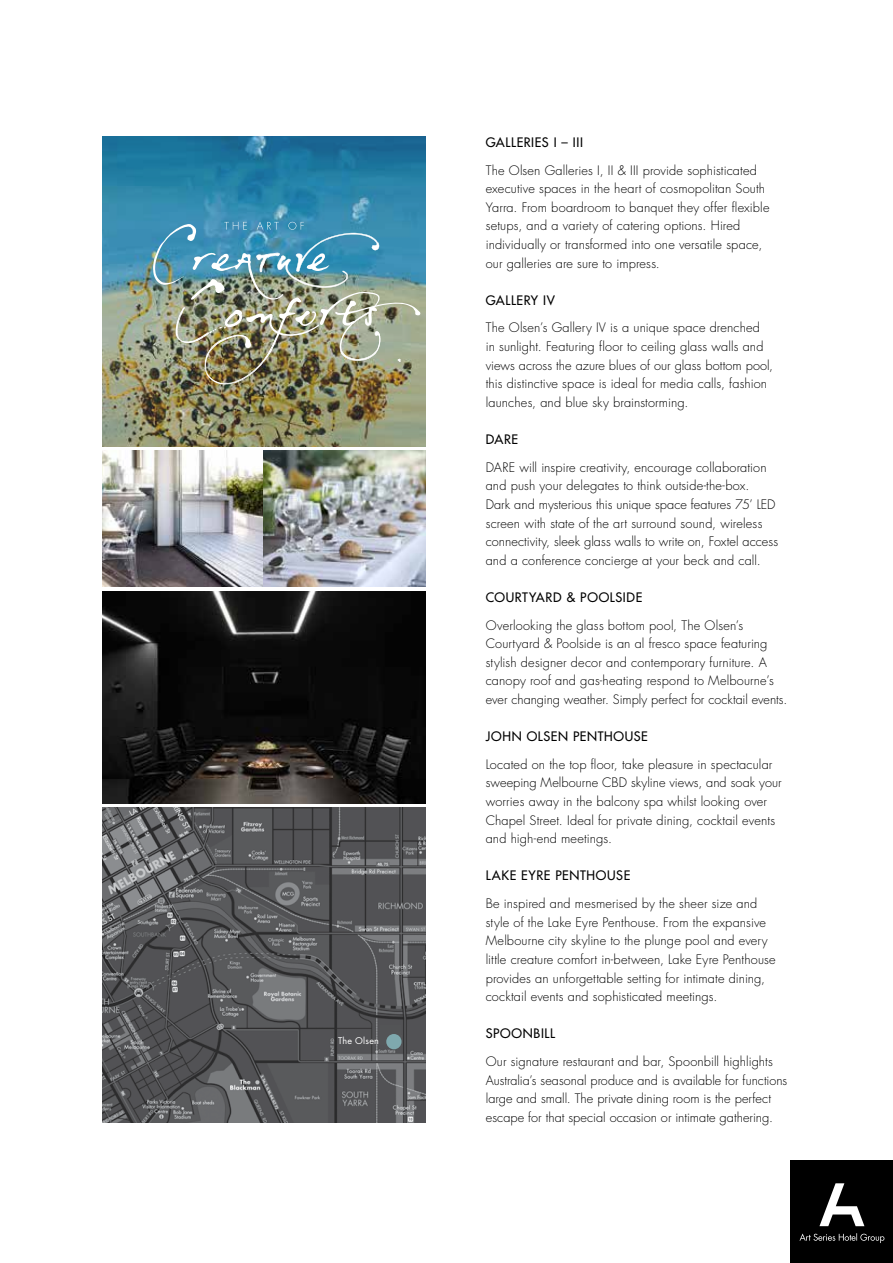
<style>
.page{position:relative;width:893px;height:1263px;background:#fff}
.page>*{position:absolute;margin:0;border:0;box-sizing:border-box;transform-origin:0 0}
.t1{font:300 12.75px/18.6px "Futura Std";letter-spacing:.01em;color:#000}
.t2{font:500 12.75px "Futura Std";letter-spacing:.05em;color:#000}
.t3{font:9px "Futura Std";letter-spacing:.03em;color:#fff}
</style>
<div class="page">
<div style="left:791px;top:1161px;width:102px;height:102px;background:#000"></div>
<svg style="left:799px;top:1233px;width:85px;height:10px"></svg>
<svg style="left:819px;top:1183px;width:45px;height:43px"></svg>
<img style="left:102px;top:808px;width:323px;height:315px">
<div style="left:380px;top:1025px;width:21px;height:19px;background:#535456"></div>
<div style="left:386px;top:1034px;width:16px;height:15px;background:#7fa9ae;border-radius:50%"></div>
<img style="left:102px;top:591px;width:323px;height:213px">
<img style="left:102px;top:136px;width:323px;height:310px">
<img style="left:102px;top:451px;width:323px;height:136px">
<img style="left:153px;top:222px;width:268px;height:162px">
<p class="t3" style="left:338px;top:1035px;width:43px">The Olsen</p>
<p class="t2" style="left:486px;top:134px;width:99px">GALLERIES I – III</p>
<p class="t1" style="left:486px;top:161px;width:285px">The Olsen Galleries I, II &amp; III provide sophisticated executive spaces in the heart of cosmopolitan South Yarra. From boardroom to banquet they offer flexible setups, and a variety of catering options. Hired individually or transformed into one versatile space, our galleries are sure to impress.</p>
<p class="t2" style="left:486px;top:292px;width:71px">GALLERY IV</p>
<p class="t1" style="left:486px;top:319px;width:289px">The Olsen’s Gallery IV is a unique space drenched<br>in sunlight. Featuring floor to ceiling glass walls and views across the azure blues of our glass bottom pool, this distinctive space is ideal for media calls, fashion launches, and blue sky brainstorming.</p>
<p class="t2" style="left:486px;top:431px;width:34px">DARE</p>
<p class="t1" style="left:486px;top:458px;width:294px">DARE will inspire creativity, encourage collaboration and push your delegates to think outside-the-box.<br>Dark and mysterious this unique space features 75’ LED screen with state of the art surround sound, wireless connectivity, sleek glass walls to write on, Foxtel access and a conference concierge at your beck and call.</p>
<p class="t2" style="left:486px;top:589px;width:158px">COURTYARD &amp; POOLSIDE</p>
<p class="t1" style="left:486px;top:616px;width:303px">Overlooking the glass bottom pool, The Olsen’s Courtyard &amp; Poolside is an al fresco space featuring stylish designer decor and contemporary furniture. A canopy roof and gas-heating respond to Melbourne’s ever changing weather. Simply perfect for cocktail events.</p>
<p class="t2" style="left:486px;top:728px;width:164px">JOHN OLSEN PENTHOUSE</p>
<p class="t1" style="left:486px;top:755px;width:297px">Located on the top floor, take pleasure in spectacular sweeping Melbourne CBD skyline views, and soak your worries away in the balcony spa whilst looking over Chapel Street. Ideal for private dining, cocktail events and high-end meetings.</p>
<p class="t2" style="left:486px;top:867px;width:146px">LAKE EYRE PENTHOUSE</p>
<p class="t1" style="left:486px;top:895px;width:291px">Be inspired and mesmerised by the sheer size and style of the Lake Eyre Penthouse. From the expansive Melbourne city skyline to the plunge pool and every little creature comfort in-between, Lake Eyre Penthouse provides an unforgettable setting for intimate dining, cocktail events and sophisticated meetings.</p>
<p class="t2" style="left:486px;top:1025px;width:71px">SPOONBILL</p>
<p class="t1" style="left:486px;top:1052px;width:303px">Our signature restaurant and bar, Spoonbill highlights Australia’s seasonal produce and is available for functions large and small. The private dining room is the perfect escape for that special occasion or intimate gathering.</p>
</div>
